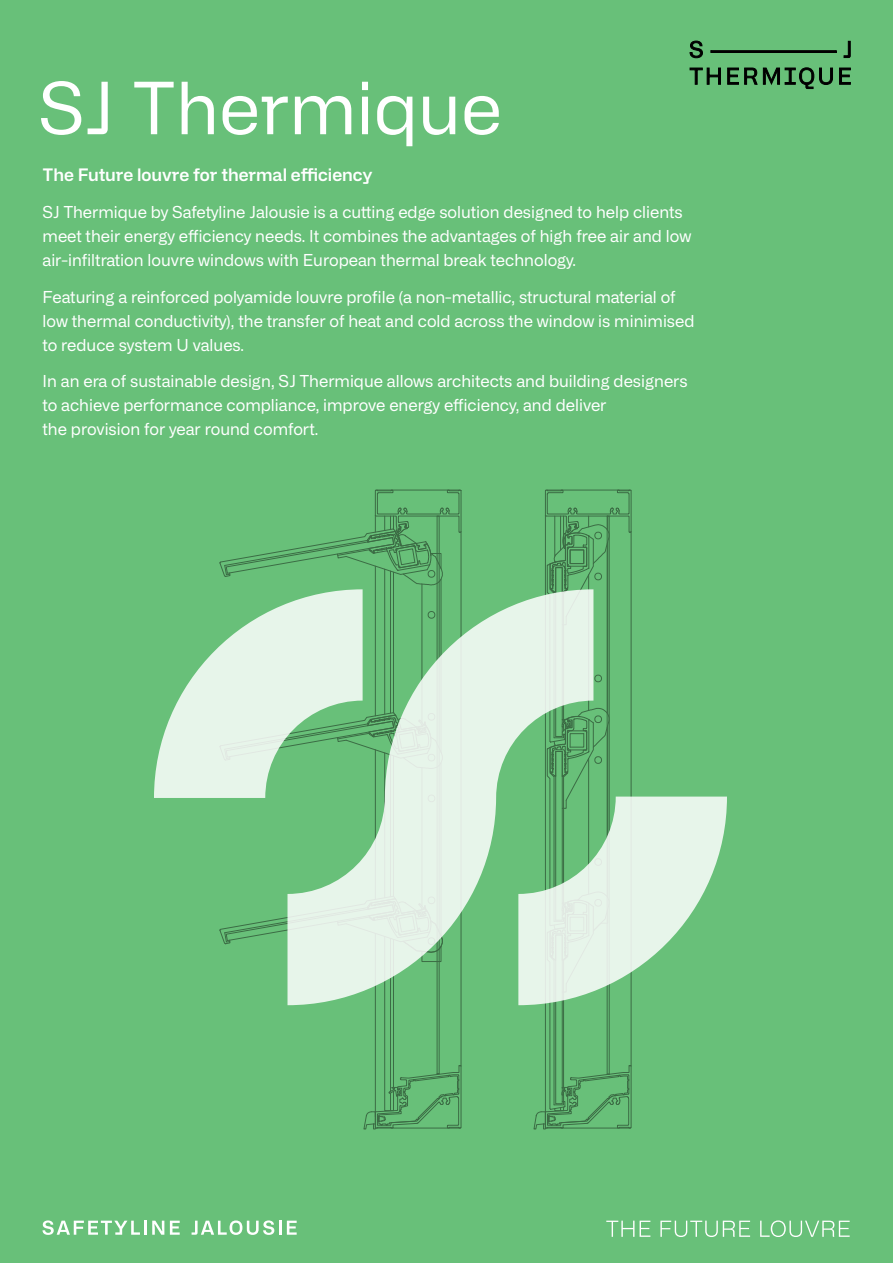
<style>
.page{position:relative;width:893px;height:1263px;background:#68c079}
.page>*{position:absolute;margin:0;border:0;box-sizing:border-box;transform-origin:0 0}
.t1{font:72px "Alliance Platt";letter-spacing:-.01em;color:#fff}
.t2{font:600 17.25px "Alliance Platt";letter-spacing:-.005em;color:#fff}
.t3{font:16.5px/24px "Alliance Text";color:#fff}
</style>
<div class="page">
<svg style="left:533px;top:489px;width:99px;height:640px"></svg>
<svg style="left:219px;top:489px;width:243px;height:640px"></svg>
<svg style="left:154px;top:589px;width:573px;height:416px"></svg>
<svg style="left:690px;top:68px;width:161px;height:21px"></svg>
<svg style="left:844px;top:41px;width:6px;height:17px"></svg>
<svg style="left:690px;top:41px;width:13px;height:17px"></svg>
<div style="left:711px;top:51px;width:125px;height:2px;border:1px solid #000"></div>
<svg style="left:42px;top:1220px;width:98px;height:15px"></svg>
<hr style="left:144px;top:1221px;width:3px;height:14px;background:#fff">
<svg style="left:152px;top:1221px;width:12px;height:14px"></svg>
<svg style="left:170px;top:1221px;width:10px;height:14px"></svg>
<svg style="left:192px;top:1220px;width:89px;height:15px"></svg>
<svg style="left:287px;top:1221px;width:10px;height:14px"></svg>
<svg style="left:606px;top:1220px;width:244px;height:17px"></svg>
<p class="t1" style="left:37px;top:63px;width:467px">SJ Thermique</p>
<p class="t2" style="left:43px;top:164px;width:332px">The Future louvre for thermal efficiency</p>
<p class="t3" style="left:43px;top:200px;width:650px">SJ Thermique by Safetyline Jalousie is a cutting edge solution designed to help clients meet their energy efficiency needs. It combines the advantages of high free air and low air-infiltration louvre windows with European thermal break technology.</p>
<p class="t3" style="left:43px;top:284px;width:653px">Featuring a reinforced polyamide louvre profile (a non-metallic, structural material of low thermal conductivity), the transfer of heat and cold across the window is minimised to reduce system U values.</p>
<p class="t3" style="left:43px;top:369px;width:647px">In an era of sustainable design, SJ Thermique allows architects and building designers to achieve performance compliance, improve energy efficiency, and deliver<br>the provision for year round comfort.</p>
</div>
